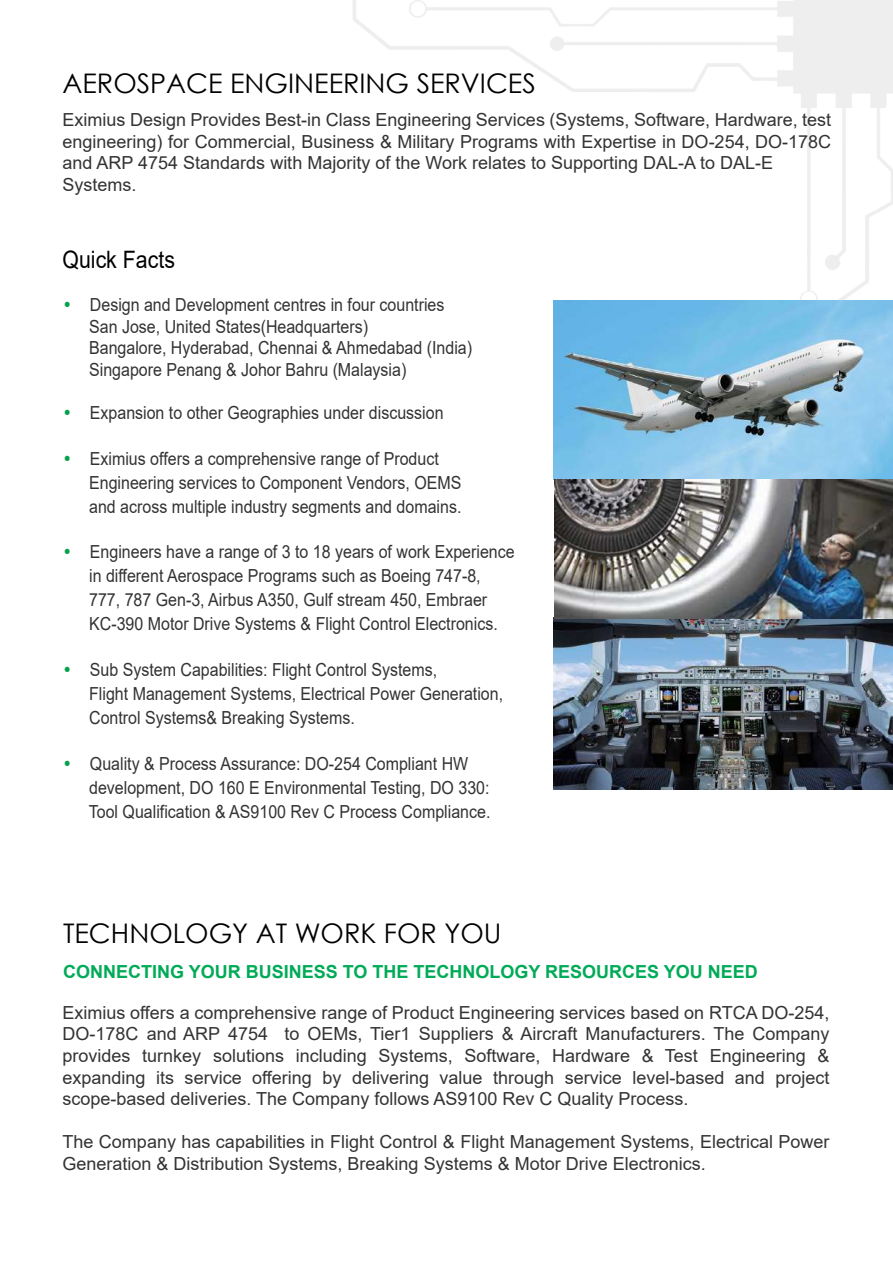
<style>
.page{position:relative;width:893px;height:1263px;background:#fff}
.page>*{position:absolute;margin:0;border:0;box-sizing:border-box;transform-origin:0 0}
.t1{font:27px "Century Gothic";color:#000}
.t2{font:24px "Arial";color:#000;scale:.89 1}
.t3{font:18px/24px "Arial";color:#333;scale:.89 1}
.t4{font:18px/21.6px "Arial";color:#333}
.t5{font:700 18px "Arial";color:#00ab58}
.s1{font-family:"Century Gothic";color:#03a14d}
</style>
<div class="page">
<img style="left:353px;top:0;width:540px;height:480px">
<div style="left:377px;top:93px;width:275px;height:70px;background:#fff"></div>
<img style="left:554px;top:300px;width:339px;height:490px">
<h1 class="t1" style="left:63px;top:64px;width:475px">AEROSPACE ENGINEERING SERVICES</h1>
<p class="t4" style="left:63px;top:109px;width:770px">Eximius Design Provides Best-in Class Engineering Services (Systems, Software, Hardware, test engineering) for Commercial, Business &amp; Military Programs with Expertise in DO-254, DO-178C and ARP 4754 Standards with Majority of the Work relates to Supporting DAL-A to DAL-E Systems.</p>
<h2 class="t2" style="left:63px;top:243px;width:128px">Quick Facts</h2>
<p class="t3" style="left:89px;top:294px;width:432px;line-height:21.6px;text-indent:-27px"><span class="s1">•</span> Design and Development centres in four countries San Jose, United States(Headquarters)<br>Bangalore, Hyderabad, Chennai &amp; Ahmedabad (India)<br>Singapore Penang &amp; Johor Bahru (Malaysia)</p>
<p class="t3" style="left:63px;top:401px;width:430px"><span class="s1">•</span> Expansion to other Geographies under discussion</p>
<p class="t3" style="left:89px;top:446px;width:420px;text-indent:-27px"><span class="s1">•</span> Eximius offers a comprehensive range of Product<br>Engineering services to Component Vendors, OEMS and across multiple industry segments and domains.</p>
<p class="t3" style="left:63px;top:540px;width:510px;text-align:center"><span class="s1">•</span> Engineers have a range of 3 to 18 years of work Experience in different Aerospace Programs such as Boeing 747-8,<br>777, 787 Gen-3, Airbus A350, Gulf stream 450, Embraer KC-390 Motor Drive Systems &amp; Flight Control Electronics.</p>
<p class="t3" style="left:89px;top:658px;width:467px;text-indent:-27px"><span class="s1">•</span> Sub System Capabilities: Flight Control Systems,<br>Flight Management Systems, Electrical Power Generation,<br>Control Systems&amp; Breaking Systems.</p>
<p class="t3" style="left:89px;top:751px;width:453px;text-indent:-26px"><span class="s1">•</span> Quality &amp; Process Assurance: DO-254 Compliant HW development, DO 160 E Environmental Testing, DO 330:<br>Tool Qualification &amp; AS9100 Rev C Process Compliance.</p>
<h1 class="t1" style="left:63px;top:914px;width:440px">TECHNOLOGY AT WORK FOR YOU</h1>
<p class="t5" style="left:63px;top:958px;width:696px">CONNECTING YOUR BUSINESS TO THE TECHNOLOGY RESOURCES YOU NEED</p>
<p class="t4" style="left:62px;top:1001px;width:768px;text-align:justify">Eximius offers a comprehensive range of Product Engineering services based on RTCA DO-254, DO-178C and ARP 4754 to OEMs, Tier1 Suppliers &amp; Aircraft Manufacturers. The Company provides turnkey solutions including Systems, Software, Hardware &amp; Test Engineering &amp; expanding its service offering by delivering value through service level-based and project scope-based deliveries. The Company follows AS9100 Rev C Quality Process.</p>
<p class="t4" style="left:62px;top:1131px;width:768px">The Company has capabilities in Flight Control &amp; Flight Management Systems, Electrical Power<br>Generation &amp; Distribution Systems, Breaking Systems &amp; Motor Drive Electronics.</p>
</div>
